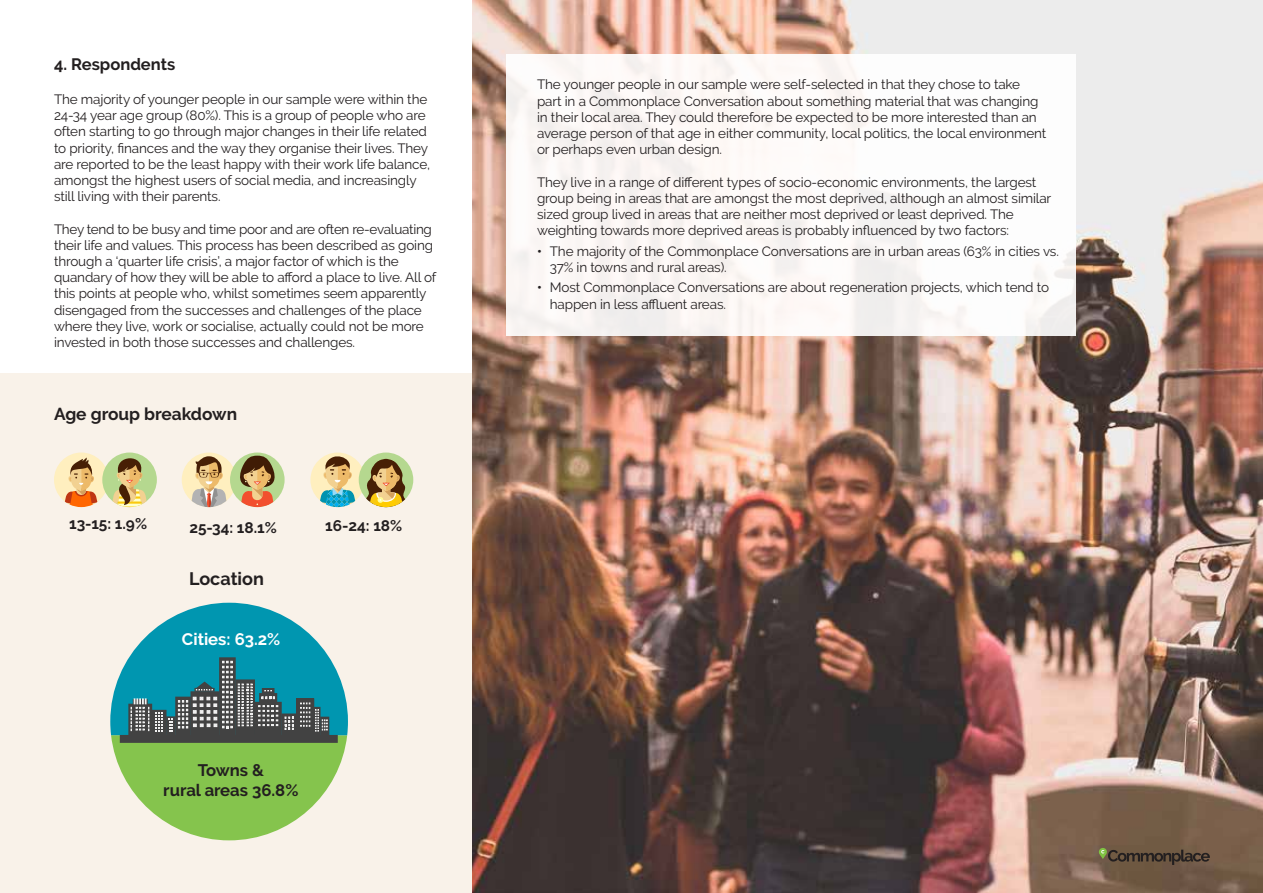
<style>
.page{position:relative;width:1263px;height:893px;background:#fff}
.page>*{position:absolute;margin:0;border:0;box-sizing:border-box;transform-origin:0 0}
.t1{font:700 18px "Raleway";color:#231f20}
.t2{font:700 17.25px "Raleway";color:#231f20}
.t3{font:700 16.65px/20px "Raleway";color:#231f20;text-align:center}
.t4{font:700 16.65px "Raleway";color:#fff}
.t5{font:700 16.5px "Raleway";color:#231f20}
.t6{font:700 15.3px "Raleway";color:#231f20}
.t7{font:13.5px/16.2px "Raleway";letter-spacing:-.01em;color:#231f20}
.s1{font-weight:700}
</style>
<div class="page">
<div style="left:0;top:373px;width:472px;height:520px;background:#f9f2e9"></div>
<img style="left:472px;top:0;width:791px;height:893px">
<div style="left:506px;top:54px;width:570px;height:282px;background:#fdfaf8"></div>
<svg style="left:1099px;top:848px;width:111px;height:17px;background:#5b4d3a"></svg>
<div style="left:182px;top:452px;width:54px;height:55px;background:#ffefbf;border-radius:50%"></div>
<svg style="left:192px;top:456px;width:34px;height:51px"></svg>
<div style="left:54px;top:452px;width:55px;height:55px;background:#ffefbf;border-radius:50%"></div>
<svg style="left:65px;top:457px;width:32px;height:50px"></svg>
<div style="left:310px;top:452px;width:55px;height:55px;background:#ffefbf;border-radius:50%"></div>
<svg style="left:320px;top:455px;width:35px;height:52px"></svg>
<div style="left:359px;top:452px;width:54px;height:55px;background:#b5d88f;border-radius:50%"></div>
<svg style="left:366px;top:459px;width:42px;height:48px"></svg>
<div style="left:102px;top:452px;width:55px;height:55px;background:#b5d88f;border-radius:50%"></div>
<svg style="left:113px;top:458px;width:34px;height:49px"></svg>
<svg style="left:230px;top:452px;width:55px;height:55px"></svg>
<svg style="left:234px;top:456px;width:47px;height:51px;background:#b79a69"></svg>
<svg style="left:110px;top:603px;width:238px;height:237px"></svg>
<p class="t5" style="left:54px;top:54px;width:123px">4. Respondents</p>
<p class="t7" style="left:54px;top:91px;width:378px">The majority of younger people in our sample were within the 24-34 year age group (80%). This is a group of people who are often starting to go through major changes in their life related to priority, finances and the way they organise their lives. They are reported to be the least happy with their work life balance, amongst the highest users of social media, and increasingly still living with their parents.</p>
<p class="t7" style="left:54px;top:221px;width:384px">They tend to be busy and time poor and are often re-evaluating their life and values. This process has been described as going through a ‘quarter life crisis’, a major factor of which is the quandary of how they will be able to afford a place to live. All of this points at people who, whilst sometimes seem apparently disengaged from the successes and challenges of the place where they live, work or socialise, actually could not be more invested in both those successes and challenges.</p>
<p class="t2" style="left:54px;top:404px;width:185px">Age group breakdown</p>
<p class="t6" style="left:69px;top:515px;width:79px">13-15: 1.9%</p>
<p class="t6" style="left:189px;top:519px;width:89px">25-34: 18.1%</p>
<p class="t6" style="left:325px;top:517px;width:78px">16-24: 18%</p>
<h1 class="t1" style="left:189px;top:569px;width:76px">Location</h1>
<p class="t4" style="left:182px;top:629px;width:100px">Cities: 63.2%</p>
<p class="t3" style="left:163px;top:760px;width:137px">Towns &amp;<br>rural areas 36.8%</p>
<p class="t7" style="left:537px;top:77px;width:511px">The younger people in our sample were self-selected in that they chose to take part in a Commonplace Conversation about something material that was changing in their local area. They could therefore be expected to be more interested than an average person of that age in either community, local politics, the local environment or perhaps even urban design.</p>
<p class="t7" style="left:537px;top:174px;width:516px">They live in a range of different types of socio-economic environments, the largest group being in areas that are amongst the most deprived, although an almost similar sized group lived in areas that are neither most deprived or least deprived. The weighting towards more deprived areas is probably influenced by two factors:</p>
<p class="t7" style="left:550px;top:243px;width:510px;text-indent:-13px"><span class="s1">•</span> The majority of the Commonplace Conversations are in urban areas (63% in cities vs.<br>37% in towns and rural areas).</p>
<p class="t7" style="left:550px;top:279px;width:501px;text-indent:-13px"><span class="s1">•</span> Most Commonplace Conversations are about regeneration projects, which tend to happen in less affluent areas.</p>
</div>
